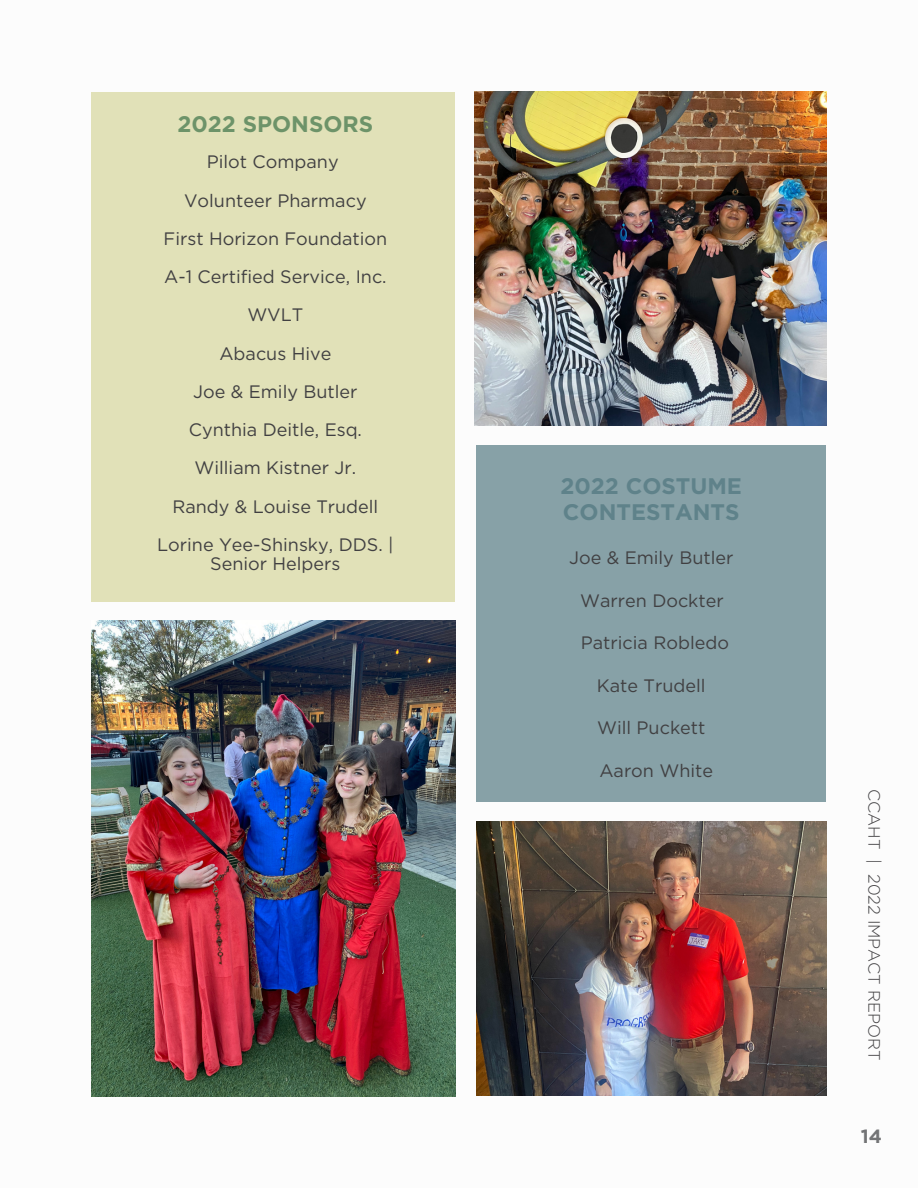
<style>
.page{position:relative;width:918px;height:1188px;background:#fff}
.page>*{position:absolute;margin:0;border:0;box-sizing:border-box;transform-origin:0 0}
.t1{font:700 22.5px/25.8px "Gotham";color:#5f828a}
.t2{font:700 22.5px "Gotham";color:#6d9369}
.t3{font:700 19.2px "Gotham";color:#737476}
.t4{font:18px/19.2px "Gotham";color:#414042;text-align:center}
.t5{font:300 16.5px "Gotham";color:#414042}
</style>
<div class="page">
<img style="left:92px;top:621px;width:363px;height:476px">
<div style="left:92px;top:92px;width:363px;height:509px;background:#e1e1b8"></div>
<div style="left:476px;top:446px;width:350px;height:356px;background:#87a1a7"></div>
<img style="left:474px;top:92px;width:352px;height:334px">
<img style="left:476px;top:821px;width:350px;height:275px">
<p class="t2" style="left:178px;top:111px;width:197px">2022 SPONSORS</p>
<p class="t4" style="left:207px;top:152px;width:133px">Pilot Company</p>
<p class="t4" style="left:184px;top:190px;width:184px">Volunteer Pharmacy</p>
<p class="t4" style="left:164px;top:229px;width:225px">First Horizon Foundation</p>
<p class="t4" style="left:164px;top:267px;width:224px">A-1 Certified Service, Inc.</p>
<p class="t4" style="left:247px;top:305px;width:58px">WVLT</p>
<p class="t4" style="left:219px;top:343px;width:113px">Abacus Hive</p>
<p class="t4" style="left:193px;top:382px;width:166px">Joe &amp; Emily Butler</p>
<p class="t4" style="left:189px;top:420px;width:175px">Cynthia Deitle, Esq.</p>
<p class="t4" style="left:195px;top:458px;width:163px">William Kistner Jr.</p>
<p class="t4" style="left:172px;top:496px;width:207px">Randy &amp; Louise Trudell</p>
<p class="t4" style="left:157px;top:535px;width:238px">Lorine Yee-Shinsky, DDS. |<br>Senior Helpers</p>
<p class="t1" style="left:561px;top:473px;width:183px">2022 COSTUME<br>CONTESTANTS</p>
<p class="t4" style="left:569px;top:548px;width:166px">Joe &amp; Emily Butler</p>
<p class="t4" style="left:580px;top:591px;width:145px">Warren Dockter</p>
<p class="t4" style="left:581px;top:633px;width:150px">Patricia Robledo</p>
<p class="t4" style="left:597px;top:676px;width:110px">Kate Trudell</p>
<p class="t4" style="left:597px;top:718px;width:110px">Will Puckett</p>
<p class="t4" style="left:599px;top:761px;width:115px">Aaron White</p>
<p class="t5" style="left:883px;top:789px;width:273px;rotate:90deg">CCAHT | 2022 IMPACT REPORT</p>
<p class="t3" style="left:861px;top:1125px;width:23px">14</p>
</div>
